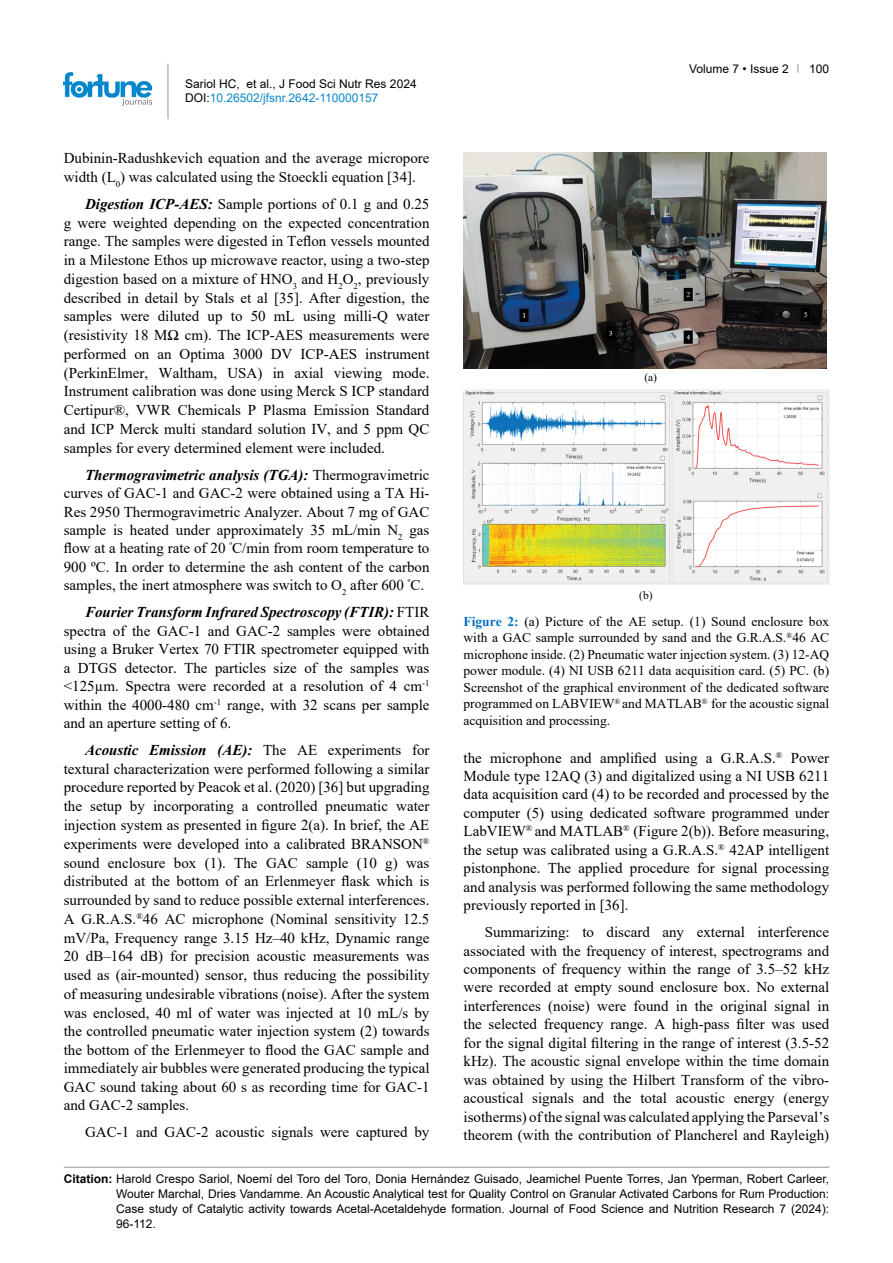
<style>
.page{position:relative;width:893px;height:1263px;background:#fff}
.page>*{position:absolute;margin:0;border:0;box-sizing:border-box;transform-origin:0 0}
.t1{font:15px/18.8px "Times New Roman";color:#000;text-align:justify}
.t2{font:13.5px/16.5px "Times New Roman";color:#000;text-align:justify}
.t3{font:12px/15px "Arial";color:#000}
.t4{font:11.4px "Times New Roman";color:#000}
.s1{color:#0a88ca}
.s2{font-weight:700;font-style:italic}
.s3{font-weight:700;color:#0070c0}
.s4{font-weight:700}
</style>
<div class="page">
<hr style="left:168px;top:64px;width:1px;height:55px;background:#939598">
<img style="left:64px;top:72px;width:88px;height:33px">
<hr style="left:64px;top:1167px;width:765px;height:1px;background:#939598">
<img style="left:463px;top:152px;width:363px;height:216px">
<img style="left:463px;top:390px;width:366px;height:195px">
<p class="t3" style="left:185px;top:76px;width:233px;line-height:14.4px">Sariol HC, et al., J Food Sci Nutr Res 2024<br>DOI:<span class="s1">10.26502/jfsnr.2642-110000157</span></p>
<p class="t1" style="left:64px;top:148px;width:367px">Dubinin-Radushkevich equation and the average micropore width (L<sub>0</sub>) was calculated using the Stoeckli equation [34].</p>
<p class="t1" style="left:64px;top:194px;width:367px;text-indent:21px"><span class="s2">Digestion ICP-AES:</span> Sample portions of 0.1 g and 0.25 g were weighted depending on the expected concentration range. The samples were digested in Teflon vessels mounted in a Milestone Ethos up microwave reactor, using a two-step digestion based on a mixture of HNO<sub>3</sub> and H<sub>2</sub>O<sub>2</sub>, previously described in detail by Stals et al [35]. After digestion, the samples were diluted up to 50 mL using milli-Q water (resistivity 18 MΩ cm). The ICP-AES measurements were performed on an Optima 3000 DV ICP-AES instrument (PerkinElmer, Waltham, USA) in axial viewing mode.<br>Instrument calibration was done using Merck S ICP standard Certipur®, VWR Chemicals P Plasma Emission Standard and ICP Merck multi standard solution IV, and 5 ppm QC samples for every determined element were included.</p>
<p class="t1" style="left:64px;top:465px;width:367px;text-indent:21px"><span class="s2">Thermogravimetric analysis (TGA):</span> Thermogravimetric curves of GAC-1 and GAC-2 were obtained using a TA Hi-Res 2950 Thermogravimetric Analyzer. About 7 mg of GAC sample is heated under approximately 35 mL/min N<sub>2</sub> gas flow at a heating rate of 20 <sup>º</sup>C/min from room temperature to 900 ºC. In order to determine the ash content of the carbon samples, the inert atmosphere was switch to O<sub>2</sub> after 600 <sup>º</sup>C.</p>
<p class="t1" style="left:64px;top:603px;width:367px;text-indent:21px"><span class="s2">Fourier Transform Infrared Spectroscopy (FTIR):</span> FTIR spectra of the GAC-1 and GAC-2 samples were obtained using a Bruker Vertex 70 FTIR spectrometer equipped with a DTGS detector. The particles size of the samples was &lt;125µm. Spectra were recorded at a resolution of 4 cm<sup>-1 </sup>within the 4000-480 cm<sup>-1</sup> range, with 32 scans per sample and an aperture setting of 6.</p>
<p class="t1" style="left:64px;top:740px;width:367px;text-indent:21px"><span class="s2">Acoustic Emission (AE):</span> The AE experiments for textural characterization were performed following a similar procedure reported by Peacok et al. (2020) [36] but upgrading the setup by incorporating a controlled pneumatic water injection system as presented in figure 2(a). In brief, the AE experiments were developed into a calibrated BRANSON<sup>® </sup>sound enclosure box (1). The GAC sample (10 g) was distributed at the bottom of an Erlenmeyer flask which is surrounded by sand to reduce possible external interferences.<br>A G.R.A.S.<sup>®</sup>46 AC microphone (Nominal sensitivity 12.5 mV/Pa, Frequency range 3.15 Hz–40 kHz, Dynamic range 20 dB–164 dB) for precision acoustic measurements was used as (air-mounted) sensor, thus reducing the possibility of measuring undesirable vibrations (noise). After the system was enclosed, 40 ml of water was injected at 10 mL/s by the controlled pneumatic water injection system (2) towards the bottom of the Erlenmeyer to flood the GAC sample and immediately air bubbles were generated producing the typical GAC sound taking about 60 s as recording time for GAC-1 and GAC-2 samples.</p>
<p class="t1" style="left:85px;top:1122px;width:346px">GAC-1 and GAC-2 acoustic signals were captured by</p>
<p class="t3" style="left:689px;top:61px;width:101px">Volume 7 • Issue 2</p>
<p class="t3" style="left:809px;top:61px;width:22px">100</p>
<p class="t4" style="left:644px;top:369px;width:14px">(a)</p>
<p class="t4" style="left:639px;top:587px;width:15px">(b)</p>
<p class="t2" style="left:463px;top:613px;width:367px"><span class="s3">Figure 2:</span> (a) Picture of the AE setup. (1) Sound enclosure box with a GAC sample surrounded by sand and the G.R.A.S.<sup>®</sup>46 AC microphone inside. (2) Pneumatic water injection system. (3) 12-AQ power module. (4) NI USB 6211 data acquisition card. (5) PC. (b)<br>Screenshot of the graphical environment of the dedicated software programmed on LABVIEW<sup>®</sup> and MATLAB<sup>®</sup> for the acoustic signal acquisition and processing.</p>
<p class="t1" style="left:463px;top:748px;width:367px">the microphone and amplified using a G.R.A.S.<sup>®</sup> Power Module type 12AQ (3) and digitalized using a NI USB 6211 data acquisition card (4) to be recorded and processed by the computer (5) using dedicated software programmed under LabVIEW<sup>®</sup> and MATLAB<sup>®</sup> (Figure 2(b)). Before measuring, the setup was calibrated using a G.R.A.S.<sup>®</sup> 42AP intelligent pistonphone. The applied procedure for signal processing and analysis was performed following the same methodology previously reported in [36].</p>
<p class="t1" style="left:463px;top:922px;width:367px;text-indent:21px">Summarizing: to discard any external interference associated with the frequency of interest, spectrograms and components of frequency within the range of 3.5–52 kHz were recorded at empty sound enclosure box. No external interferences (noise) were found in the original signal in the selected frequency range. A high-pass filter was used for the signal digital filtering in the range of interest (3.5-52 kHz). The acoustic signal envelope within the time domain was obtained by using the Hilbert Transform of the vibro&shy;acoustical signals and the total acoustic energy (energy isotherms) of the signal was calculated applying the Parseval’s theorem (with the contribution of Plancherel and Rayleigh)</p>
<p class="t3" style="left:116px;top:1171px;width:715px;text-align:justify;text-indent:-52px"><span class="s4">Citation:</span> Harold Crespo Sariol, Noemí del Toro del Toro, Donia Hernández Guisado, Jeamichel Puente Torres, Jan Yperman, Robert Carleer, Wouter Marchal, Dries Vandamme. An Acoustic Analytical test for Quality Control on Granular Activated Carbons for Rum Production:<br>Case study of Catalytic activity towards Acetal-Acetaldehyde formation. Journal of Food Science and Nutrition Research 7 (2024):<br>96-112.</p>
</div>
